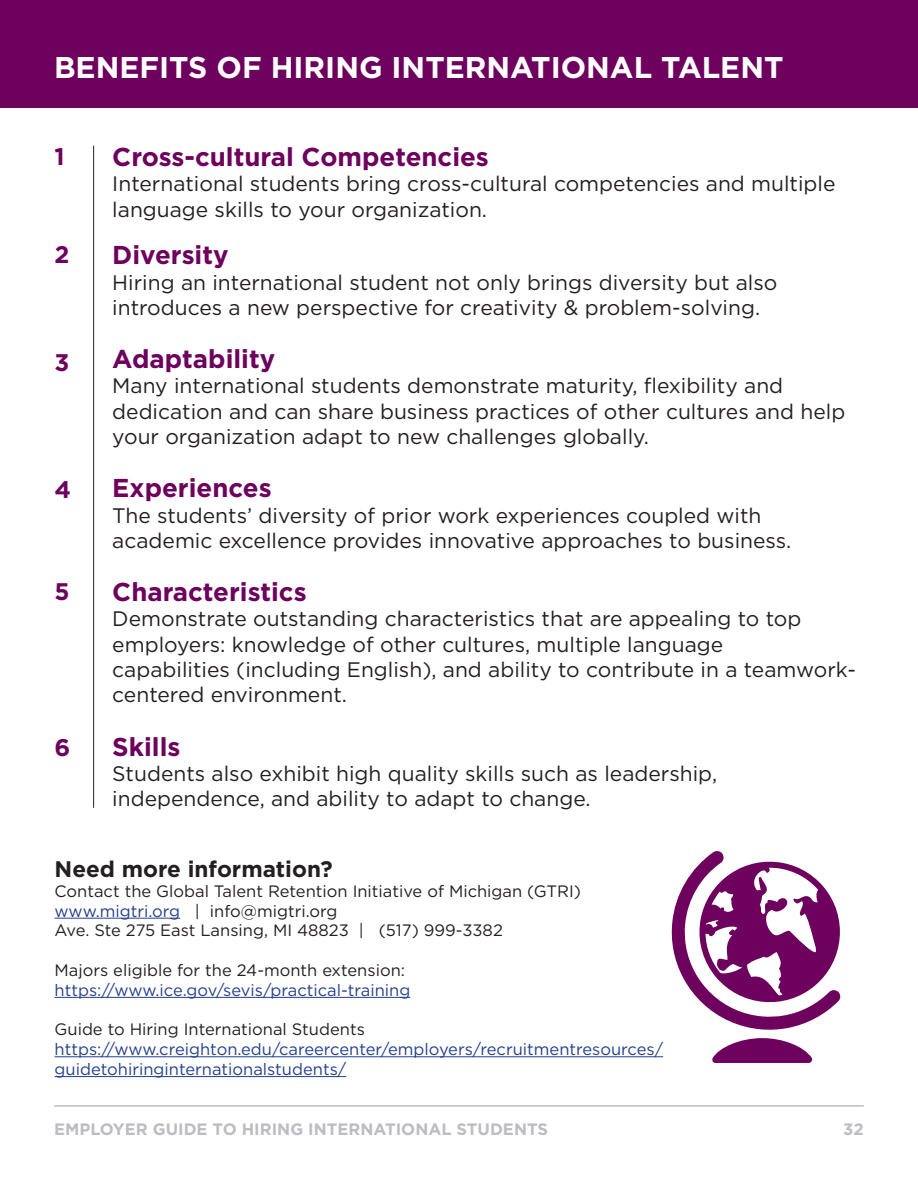
<style>
.page{position:relative;width:918px;height:1188px;background:#fff}
.page>*{position:absolute;margin:0;border:0;box-sizing:border-box;transform-origin:0 0}
.t1{font:700 30px "Gotham";color:#fff}
.t2{font:700 25.8px "Gotham";color:#6e015e}
.t3{font:700 24px "Gotham";color:#6e015e}
.t4{font:700 22.5px "Gotham";color:#231f20}
.t5{font:21px/25.2px "Gotham";color:#231f20}
.t6{font:16.5px/19.8px "Gotham";color:#231f20}
.t7{font:16.5px/19.8px "Gotham";color:#253f8e}
.t8{font:700 16.5px "Gotham";color:#bcbdc0}
.s1{color:#253f8e}
</style>
<div class="page">
<hr style="left:54px;top:1105px;width:810px;height:2px;background:#bcbdc0">
<div style="left:0;top:0;width:918px;height:108px;background:#6e015e"></div>
<hr style="left:55px;top:918px;width:125px;height:1px;background:#253f8e">
<hr style="left:55px;top:997px;width:355px;height:1px;background:#253f8e">
<hr style="left:55px;top:1056px;width:608px;height:1px;background:#253f8e">
<hr style="left:55px;top:1076px;width:291px;height:1px;background:#253f8e">
<hr style="left:93px;top:146px;width:1px;height:662px;background:#231f20">
<svg style="left:671px;top:851px;width:170px;height:212px"></svg>
<h1 class="t1" style="left:54px;top:47px;width:731px">BENEFITS OF HIRING INTERNATIONAL TALENT</h1>
<p class="t3" style="left:55px;top:140px;width:12px">1</p>
<p class="t3" style="left:55px;top:238px;width:16px">2</p>
<p class="t3" style="left:55px;top:347px;width:16px">3</p>
<p class="t3" style="left:55px;top:473px;width:18px">4</p>
<p class="t3" style="left:55px;top:576px;width:17px">5</p>
<p class="t3" style="left:55px;top:732px;width:17px">6</p>
<p class="t2" style="left:112px;top:140px;width:378px">Cross-cultural Competencies</p>
<p class="t5" style="left:112px;top:171px;width:725px">International students bring cross-cultural competencies and multiple language skills to your organization.</p>
<p class="t2" style="left:112px;top:238px;width:118px">Diversity</p>
<p class="t5" style="left:112px;top:269px;width:667px">Hiring an international student not only brings diversity but also introduces a new perspective for creativity &amp; problem-solving.</p>
<p class="t2" style="left:112px;top:342px;width:164px">Adaptability</p>
<p class="t5" style="left:112px;top:373px;width:735px">Many international students demonstrate maturity, flexibility and dedication and can share business practices of other cultures and help your organization adapt to new challenges globally.</p>
<p class="t2" style="left:112px;top:471px;width:161px">Experiences</p>
<p class="t5" style="left:112px;top:502px;width:681px">The students’ diversity of prior work experiences coupled with academic excellence provides innovative approaches to business.</p>
<p class="t2" style="left:112px;top:575px;width:196px">Characteristics</p>
<p class="t5" style="left:112px;top:606px;width:745px">Demonstrate outstanding characteristics that are appealing to top employers: knowledge of other cultures, multiple language<br>capabilities (including English), and ability to contribute in a teamwork&shy;centered environment.</p>
<p class="t2" style="left:112px;top:729px;width:70px">Skills</p>
<p class="t5" style="left:112px;top:760px;width:606px">Students also exhibit high quality skills such as leadership, independence, and ability to adapt to change.</p>
<p class="t4" style="left:55px;top:854px;width:279px">Need more information?</p>
<p class="t6" style="left:55px;top:881px;width:528px">Contact the Global Talent Retention Initiative of Michigan (GTRI) <span class="s1">www.migtri.org</span> | info@migtri.org<br>Ave. Ste 275 East Lansing, MI 48823 | (517) 999-3382</p>
<p class="t6" style="left:55px;top:960px;width:352px">Majors eligible for the 24-month extension:</p>
<p class="t7" style="left:55px;top:980px;width:357px">https://www.ice.gov/sevis/practical-training</p>
<p class="t6" style="left:55px;top:1019px;width:312px">Guide to Hiring International Students</p>
<p class="t7" style="left:55px;top:1039px;width:610px">https://www.creighton.edu/careercenter/employers/recruitmentresources/ guidetohiringinternationalstudents/</p>
<p class="t8" style="left:54px;top:1118px;width:496px">EMPLOYER GUIDE TO HIRING INTERNATIONAL STUDENTS</p>
<p class="t8" style="left:843px;top:1118px;width:22px">32</p>
</div>
